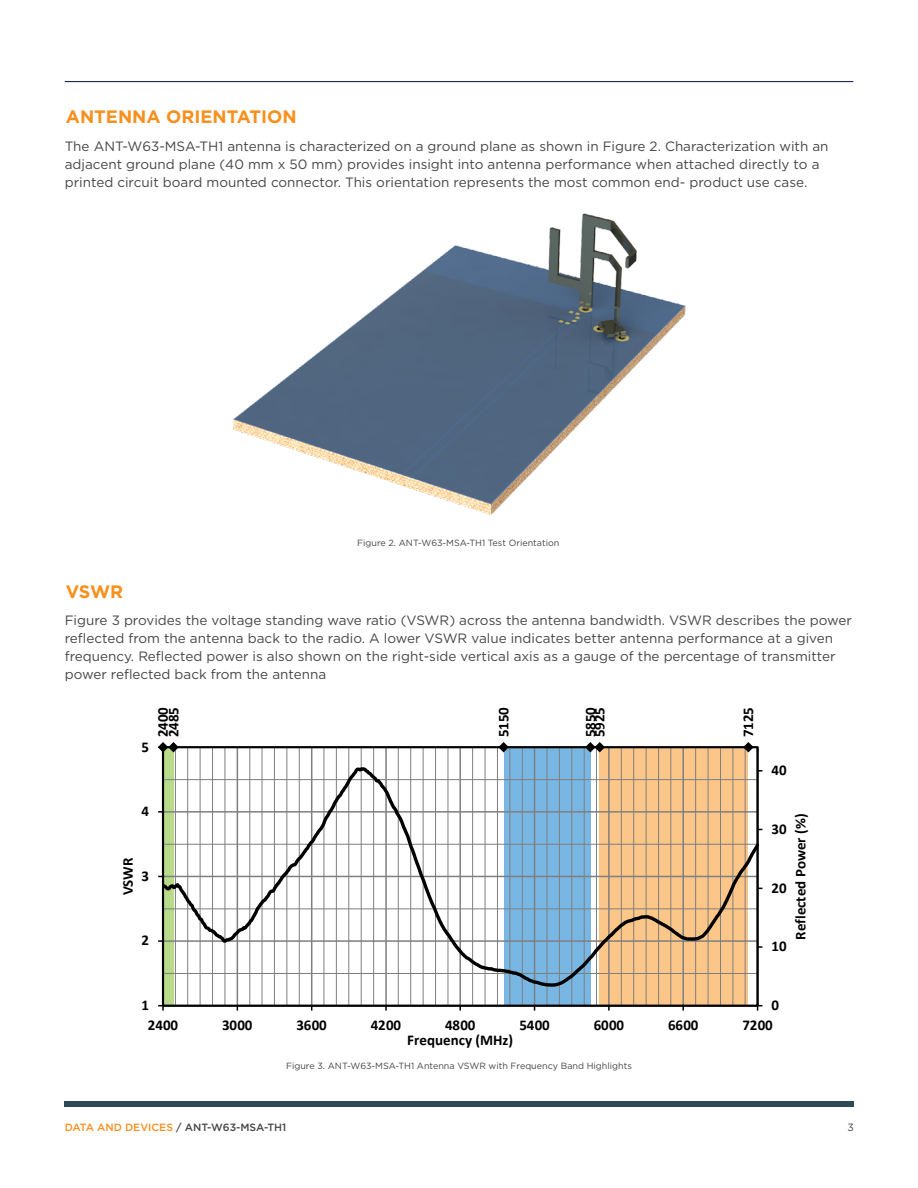
<style>
.page{position:relative;width:918px;height:1188px;background:#fff}
.page>*{position:absolute;margin:0;border:0;box-sizing:border-box;transform-origin:0 0}
.t1{font:700 18px "Gotham";color:#f7901e}
.t2{font:700 15px/10.5px "Calibri";color:#000}
.t3{font:13.5px/18px "Gotham";color:#464547}
.t4{font:500 10.5px "Gotham";color:#464547}
.t5{font:10.5px "Gotham";color:#464547}
.t6{font:9px "Gotham";color:#464547}
.s1{color:#f7901e}
</style>
<div class="page">
<hr style="left:65px;top:81px;width:788px;height:1px;background:#1e295b">
<div style="left:65px;top:1101px;width:789px;height:6px;background:#2e4857"></div>
<img style="left:233px;top:213px;width:453px;height:301px">
<div style="left:600px;top:747px;width:148px;height:259px;background:#fdc689"></div>
<div style="left:504px;top:747px;width:86px;height:259px;background:#78b7e4"></div>
<svg style="left:163px;top:747px;width:10px;height:259px"></svg>
<hr style="left:175px;top:747px;width:1px;height:259px;background:#7f7f7f">
<hr style="left:187px;top:747px;width:1px;height:259px;background:#7f7f7f">
<hr style="left:200px;top:747px;width:1px;height:259px;background:#7f7f7f">
<hr style="left:212px;top:747px;width:1px;height:259px;background:#7f7f7f">
<hr style="left:225px;top:747px;width:1px;height:259px;background:#7f7f7f">
<hr style="left:249px;top:747px;width:1px;height:259px;background:#7f7f7f">
<hr style="left:262px;top:747px;width:1px;height:259px;background:#7f7f7f">
<hr style="left:274px;top:747px;width:1px;height:259px;background:#7f7f7f">
<hr style="left:286px;top:747px;width:1px;height:259px;background:#7f7f7f">
<hr style="left:299px;top:747px;width:1px;height:259px;background:#7f7f7f">
<hr style="left:324px;top:747px;width:1px;height:259px;background:#7f7f7f">
<hr style="left:336px;top:747px;width:1px;height:259px;background:#7f7f7f">
<hr style="left:348px;top:747px;width:1px;height:259px;background:#7f7f7f">
<hr style="left:361px;top:747px;width:1px;height:259px;background:#7f7f7f">
<hr style="left:373px;top:747px;width:1px;height:259px;background:#7f7f7f">
<hr style="left:398px;top:747px;width:1px;height:259px;background:#7f7f7f">
<hr style="left:410px;top:747px;width:1px;height:259px;background:#7f7f7f">
<hr style="left:423px;top:747px;width:1px;height:259px;background:#7f7f7f">
<hr style="left:435px;top:747px;width:1px;height:259px;background:#7f7f7f">
<hr style="left:448px;top:747px;width:1px;height:259px;background:#7f7f7f">
<hr style="left:472px;top:747px;width:1px;height:259px;background:#7f7f7f">
<hr style="left:485px;top:747px;width:1px;height:259px;background:#7f7f7f">
<hr style="left:497px;top:747px;width:1px;height:259px;background:#7f7f7f">
<hr style="left:510px;top:747px;width:1px;height:259px;background:#7f7f7f">
<hr style="left:522px;top:747px;width:1px;height:259px;background:#7f7f7f">
<hr style="left:547px;top:747px;width:1px;height:259px;background:#7f7f7f">
<hr style="left:559px;top:747px;width:1px;height:259px;background:#7f7f7f">
<hr style="left:571px;top:747px;width:1px;height:259px;background:#7f7f7f">
<hr style="left:584px;top:747px;width:1px;height:259px;background:#7f7f7f">
<hr style="left:596px;top:747px;width:1px;height:259px;background:#7f7f7f">
<hr style="left:621px;top:747px;width:1px;height:259px;background:#7f7f7f">
<hr style="left:633px;top:747px;width:1px;height:259px;background:#7f7f7f">
<hr style="left:646px;top:747px;width:1px;height:259px;background:#7f7f7f">
<hr style="left:658px;top:747px;width:1px;height:259px;background:#7f7f7f">
<hr style="left:670px;top:747px;width:1px;height:259px;background:#7f7f7f">
<hr style="left:695px;top:747px;width:1px;height:259px;background:#7f7f7f">
<hr style="left:708px;top:747px;width:1px;height:259px;background:#7f7f7f">
<hr style="left:720px;top:747px;width:1px;height:259px;background:#7f7f7f">
<hr style="left:733px;top:747px;width:1px;height:259px;background:#7f7f7f">
<hr style="left:745px;top:747px;width:1px;height:259px;background:#7f7f7f">
<hr style="left:237px;top:747px;width:1px;height:259px;background:#7f7f7f">
<hr style="left:311px;top:747px;width:1px;height:259px;background:#7f7f7f">
<hr style="left:385px;top:747px;width:2px;height:259px;background:#7f7f7f">
<hr style="left:459px;top:747px;width:2px;height:259px;background:#7f7f7f">
<hr style="left:534px;top:747px;width:1px;height:259px;background:#7f7f7f">
<hr style="left:608px;top:747px;width:2px;height:259px;background:#7f7f7f">
<hr style="left:682px;top:747px;width:2px;height:259px;background:#7f7f7f">
<hr style="left:757px;top:747px;width:1px;height:259px;background:#000">
<hr style="left:162px;top:747px;width:2px;height:259px;background:#000">
<hr style="left:163px;top:1005px;width:595px;height:1px;background:#000">
<svg style="left:158px;top:1005px;width:6px;height:6px"></svg>
<svg style="left:757px;top:1005px;width:5px;height:6px"></svg>
<svg style="left:164px;top:747px;width:595px;height:242px"></svg>
<svg style="left:158px;top:742px;width:21px;height:10px"></svg>
<svg style="left:498px;top:742px;width:11px;height:10px"></svg>
<svg style="left:585px;top:742px;width:20px;height:10px"></svg>
<svg style="left:743px;top:742px;width:11px;height:10px"></svg>
<h1 class="t1" style="left:66px;top:105px;width:232px">ANTENNA ORIENTATION</h1>
<p class="t3" style="left:65px;top:137px;width:765px">The ANT-W63-MSA-TH1 antenna is characterized on a ground plane as shown in Figure 2. Characterization with an adjacent ground plane (40 mm x 50 mm) provides insight into antenna performance when attached directly to a printed circuit board mounted connector. This orientation represents the most common end- product use case.</p>
<p class="t6" style="left:357px;top:537px;width:204px">Figure 2. ANT-W63-MSA-TH1 Test Orientation</p>
<h1 class="t1" style="left:66px;top:580px;width:59px">VSWR</h1>
<p class="t3" style="left:65px;top:611px;width:789px">Figure 3 provides the voltage standing wave ratio (VSWR) across the antenna bandwidth. VSWR describes the power reflected from the antenna back to the radio. A lower VSWR value indicates better antenna performance at a given frequency. Reflected power is also shown on the right-side vertical axis as a gauge of the percentage of transmitter power reflected back from the antenna</p>
<p class="t2" style="left:141px;top:741px;width:9px">5</p>
<p class="t2" style="left:157px;top:737px;width:32px;rotate:-90deg">2400<br>2485</p>
<p class="t2" style="left:498px;top:737px;width:32px;rotate:-90deg">5150</p>
<p class="t2" style="left:585px;top:737px;width:32px;rotate:-90deg">5850</p>
<p class="t2" style="left:594px;top:737px;width:32px;rotate:-90deg">5925</p>
<p class="t2" style="left:743px;top:737px;width:32px;rotate:-90deg">7125</p>
<p class="t2" style="left:141px;top:805px;width:9px">4</p>
<p class="t2" style="left:122px;top:895px;width:39px;rotate:-90deg">VSWR</p>
<p class="t2" style="left:141px;top:870px;width:9px">3</p>
<p class="t2" style="left:141px;top:935px;width:9px">2</p>
<p class="t2" style="left:772px;top:764px;width:17px">40</p>
<p class="t2" style="left:772px;top:823px;width:17px">30</p>
<p class="t2" style="left:772px;top:882px;width:17px">20</p>
<p class="t2" style="left:772px;top:941px;width:17px">10</p>
<p class="t2" style="left:795px;top:940px;width:128px;rotate:-90deg">Reflected Power (%)</p>
<p class="t2" style="left:141px;top:999px;width:9px">1</p>
<p class="t2" style="left:772px;top:999px;width:9px">0</p>
<p class="t2" style="left:148px;top:1019px;width:32px">2400</p>
<p class="t2" style="left:222px;top:1019px;width:32px">3000</p>
<p class="t2" style="left:296px;top:1019px;width:32px">3600</p>
<p class="t2" style="left:371px;top:1019px;width:32px">4200</p>
<p class="t2" style="left:445px;top:1019px;width:32px">4800</p>
<p class="t2" style="left:519px;top:1019px;width:32px">5400</p>
<p class="t2" style="left:594px;top:1019px;width:32px">6000</p>
<p class="t2" style="left:668px;top:1019px;width:32px">6600</p>
<p class="t2" style="left:742px;top:1019px;width:32px">7200</p>
<p class="t2" style="left:407px;top:1034px;width:107px">Frequency (MHz)</p>
<p class="t6" style="left:286px;top:1060px;width:347px">Figure 3. ANT-W63-MSA-TH1 Antenna VSWR with Frequency Band Highlights</p>
<p class="t4" style="left:65px;top:1120px;width:223px"><span class="s1">DATA AND DEVICES</span> / ANT-W63-MSA-TH1</p>
<p class="t5" style="left:847px;top:1121px;width:8px">3</p>
</div>
